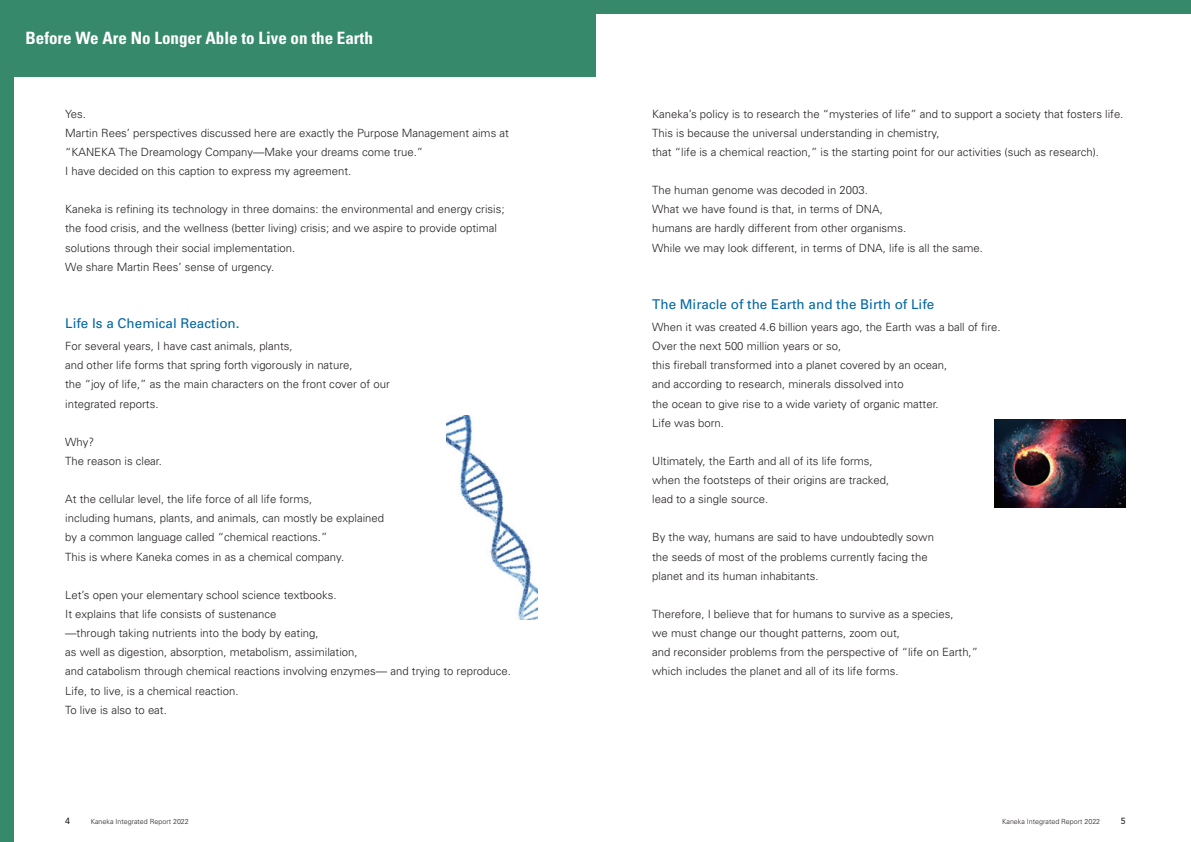
<style>
.page{position:relative;width:1191px;height:842px;background:#fff}
.page>*{position:absolute;margin:0;border:0;box-sizing:border-box;transform-origin:0 0}
.t1{font:700 condensed 17px "Univers";color:#fff}
.t2{font:13.5px "Univers";color:#0166a5}
.t3{font:300 11.3px/19.1px "Univers";color:#231f20}
.t4{font:500 8.9px "Avenir LT Std";color:#231f20}
.t5{font:300 7.1px "Univers";color:#231f20}
</style>
<div class="page">
<div style="left:0;top:0;width:1191px;height:14px;background:#37896c"></div>
<div style="left:0;top:0;width:595px;height:77px;background:#37896c"></div>
<div style="left:0;top:0;width:14px;height:842px;background:#37896c"></div>
<img style="left:994px;top:420px;width:131px;height:87px">
<img style="left:446px;top:415px;width:92px;height:204px">
<h1 class="t1" style="left:26px;top:28px;width:349px">Before We Are No Longer Able to Live on the Earth</h1>
<p class="t3" style="left:65px;top:104px;width:445px">Yes.<br>Martin Rees’ perspectives discussed here are exactly the Purpose Management aims at “KANEKA The Dreamology Company—Make your dreams come true.”<br>I have decided on this caption to express my agreement.</p>
<p class="t3" style="left:65px;top:200px;width:441px">Kaneka is refining its technology in three domains: the environmental and energy crisis; the food crisis, and the wellness (better living) crisis; and we aspire to provide optimal solutions through their social implementation.<br>We share Martin Rees’ sense of urgency.</p>
<p class="t2" style="left:65px;top:315px;width:176px">Life Is a Chemical Reaction.</p>
<p class="t3" style="left:65px;top:337px;width:326px">For several years, I have cast animals, plants,<br>and other life forms that spring forth vigorously in nature,<br>the “joy of life,” as the main characters on the front cover of our integrated reports.</p>
<p class="t3" style="left:65px;top:432px;width:98px">Why?<br>The reason is clear.</p>
<p class="t3" style="left:65px;top:490px;width:320px">At the cellular level, the life force of all life forms,<br>including humans, plants, and animals, can mostly be explained by a common language called “chemical reactions.”<br>This is where Kaneka comes in as a chemical company.</p>
<p class="t3" style="left:65px;top:585px;width:447px">Let’s open your elementary school science textbooks.<br>It explains that life consists of sustenance<br>—through taking nutrients into the body by eating,<br>as well as digestion, absorption, metabolism, assimilation,<br>and catabolism through chemical reactions involving enzymes— and trying to reproduce.<br>Life, to live, is a chemical reaction.<br>To live is also to eat.</p>
<p class="t3" style="left:652px;top:104px;width:473px">Kaneka’s policy is to research the “mysteries of life” and to support a society that fosters life.<br>This is because the universal understanding in chemistry,<br>that “life is a chemical reaction,” is the starting point for our activities (such as research).</p>
<p class="t3" style="left:652px;top:181px;width:332px">The human genome was decoded in 2003.<br>What we have found is that, in terms of DNA,<br>humans are hardly different from other organisms.<br>While we may look different, in terms of DNA, life is all the same.</p>
<p class="t2" style="left:652px;top:296px;width:284px">The Miracle of the Earth and the Birth of Life</p>
<p class="t3" style="left:652px;top:317px;width:350px">When it was created 4.6 billion years ago, the Earth was a ball of fire.<br>Over the next 500 million years or so,<br>this fireball transformed into a planet covered by an ocean,<br>and according to research, minerals dissolved into<br>the ocean to give rise to a wide variety of organic matter.<br>Life was born.</p>
<p class="t3" style="left:652px;top:451px;width:238px">Ultimately, the Earth and all of its life forms, when the footsteps of their origins are tracked, lead to a single source.</p>
<p class="t3" style="left:652px;top:528px;width:283px">By the way, humans are said to have undoubtedly sown the seeds of most of the problems currently facing the planet and its human inhabitants.</p>
<p class="t3" style="left:652px;top:604px;width:327px">Therefore, I believe that for humans to survive as a species,<br>we must change our thought patterns, zoom out,<br>and reconsider problems from the perspective of “life on Earth,” which includes the planet and all of its life forms.</p>
<p class="t4" style="left:65px;top:816px;width:6px">4</p>
<p class="t5" style="left:91px;top:817px;width:100px">Kaneka Integrated Report 2022</p>
<p class="t5" style="left:1002px;top:817px;width:100px">Kaneka Integrated Report 2022</p>
<p class="t4" style="left:1120px;top:816px;width:6px">5</p>
</div>
